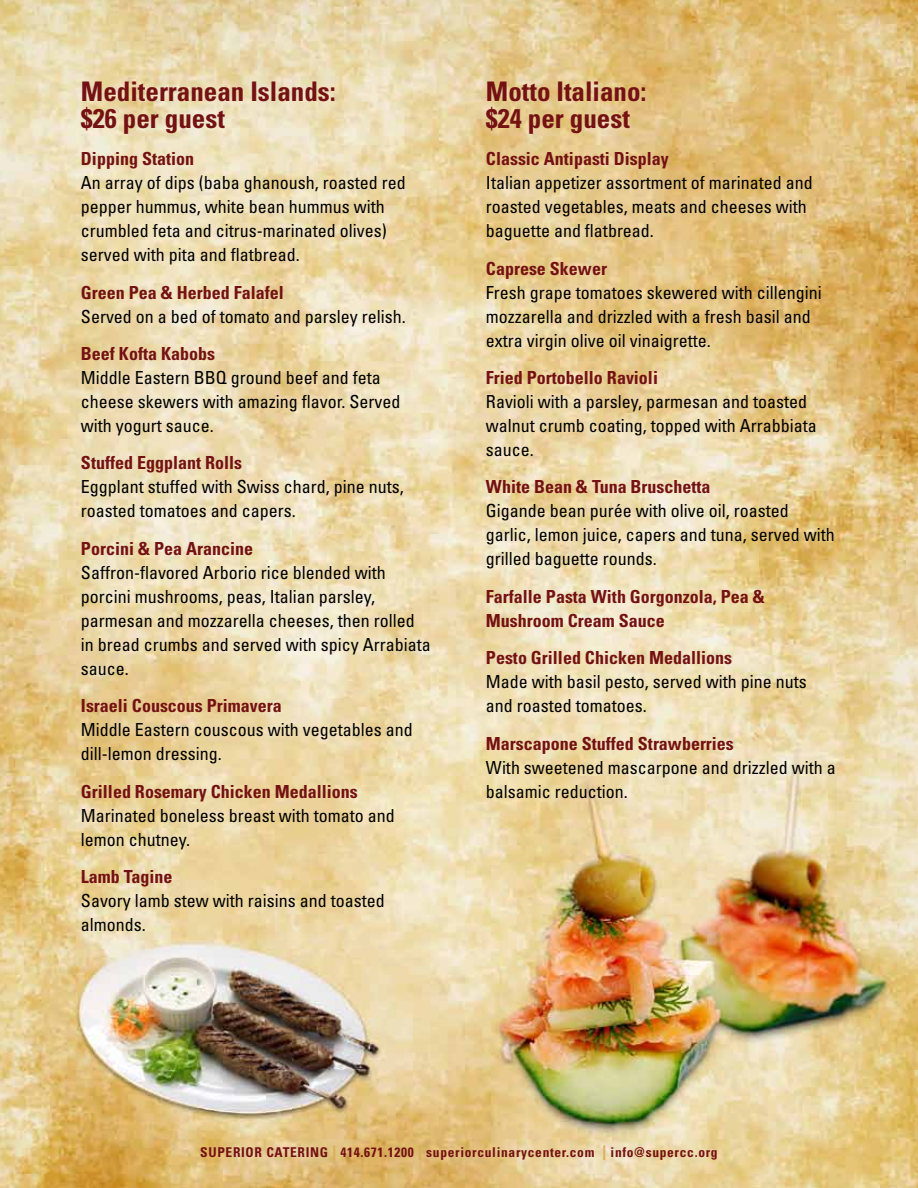
<style>
.page{position:relative;width:918px;height:1188px;background:#fff}
.page>*{position:absolute;margin:0;border:0;box-sizing:border-box;transform-origin:0 0}
.t1{font:700 condensed 27px/27px "Univers LT Std";color:#741113}
.t2{font:condensed 18px/24px "Univers LT Std";color:#000}
.t3{font:700 condensed 18px/24px "Univers LT Std";color:#741113}
.t4{font:700 condensed 13.5px "Univers LT Std";letter-spacing:.05em;color:#741113}
.s1{font-size:20.25px;color:#dbae5a}
</style>
<div class="page">
<img style="left:0;top:0;width:918px;height:1188px">
<h1 class="t1" style="left:81px;top:77px;width:256px">Mediterranean Islands: $26 per guest</h1>
<p class="t3" style="left:81px;top:147px;width:115px">Dipping Station</p>
<p class="t2" style="left:81px;top:170px;width:326px">An array of dips (baba ghanoush, roasted red pepper hummus, white bean hummus with crumbled feta and citrus-marinated olives) served with pita and flatbread.</p>
<p class="t3" style="left:81px;top:280px;width:204px">Green Pea &amp; Herbed Falafel</p>
<p class="t2" style="left:81px;top:304px;width:326px">Served on a bed of tomato and parsley relish.</p>
<p class="t3" style="left:81px;top:342px;width:136px">Beef Kofta Kabobs</p>
<p class="t2" style="left:81px;top:365px;width:321px">Middle Eastern BBQ ground beef and feta cheese skewers with amazing flavor. Served with yogurt sauce.</p>
<p class="t3" style="left:81px;top:451px;width:163px">Stuffed Eggplant Rolls</p>
<p class="t2" style="left:81px;top:475px;width:324px">Eggplant stuffed with Swiss chard, pine nuts, roasted tomatoes and capers.</p>
<p class="t3" style="left:81px;top:536px;width:174px">Porcini &amp; Pea Arancine</p>
<p class="t2" style="left:81px;top:560px;width:351px">Saffron-flavored Arborio rice blended with porcini mushrooms, peas, Italian parsley, parmesan and mozzarella cheeses, then rolled in bread crumbs and served with spicy Arrabiata sauce.</p>
<p class="t3" style="left:81px;top:694px;width:202px">Israeli Couscous Primavera</p>
<p class="t2" style="left:81px;top:718px;width:333px">Middle Eastern couscous with vegetables and dill-lemon dressing.</p>
<p class="t3" style="left:81px;top:779px;width:278px">Grilled Rosemary Chicken Medallions</p>
<p class="t2" style="left:81px;top:803px;width:315px">Marinated boneless breast with tomato and lemon chutney.</p>
<p class="t3" style="left:81px;top:865px;width:93px">Lamb Tagine</p>
<p class="t2" style="left:81px;top:889px;width:305px">Savory lamb stew with raisins and toasted almonds.</p>
<h1 class="t1" style="left:486px;top:77px;width:162px">Motto Italiano: $24 per guest</h1>
<p class="t3" style="left:486px;top:147px;width:184px">Classic Antipasti Display</p>
<p class="t2" style="left:486px;top:170px;width:328px">Italian appetizer assortment of marinated and roasted vegetables, meats and cheeses with baguette and flatbread.</p>
<p class="t3" style="left:486px;top:256px;width:122px">Caprese Skewer</p>
<p class="t2" style="left:486px;top:280px;width:337px">Fresh grape tomatoes skewered with cillengini mozzarella and drizzled with a fresh basil and extra virgin olive oil vinaigrette.</p>
<p class="t3" style="left:486px;top:366px;width:174px">Fried Portobello Ravioli</p>
<p class="t2" style="left:486px;top:389px;width:332px">Ravioli with a parsley, parmesan and toasted walnut crumb coating, topped with Arrabbiata sauce.</p>
<p class="t3" style="left:486px;top:475px;width:226px">White Bean &amp; Tuna Bruschetta</p>
<p class="t2" style="left:486px;top:499px;width:350px">Gigande bean purée with olive oil, roasted garlic, lemon juice, capers and tuna, served with grilled baguette rounds.</p>
<p class="t3" style="left:486px;top:584px;width:280px">Farfalle Pasta With Gorgonzola, Pea &amp;<br>Mushroom Cream Sauce</p>
<p class="t3" style="left:486px;top:646px;width:248px">Pesto Grilled Chicken Medallions</p>
<p class="t2" style="left:486px;top:670px;width:322px">Made with basil pesto, served with pine nuts and roasted tomatoes.</p>
<p class="t3" style="left:486px;top:731px;width:249px">Marscapone Stuffed Strawberries</p>
<p class="t2" style="left:486px;top:755px;width:351px">With sweetened mascarpone and drizzled with a balsamic reduction.</p>
<p class="t4" style="left:200px;top:1144px;width:519px">SUPERIOR CATERING <span class="s1">l</span> 414.671.1200 <span class="s1">l</span> superiorculinarycenter.com <span class="s1">l</span> info@supercc.org</p>
</div>
